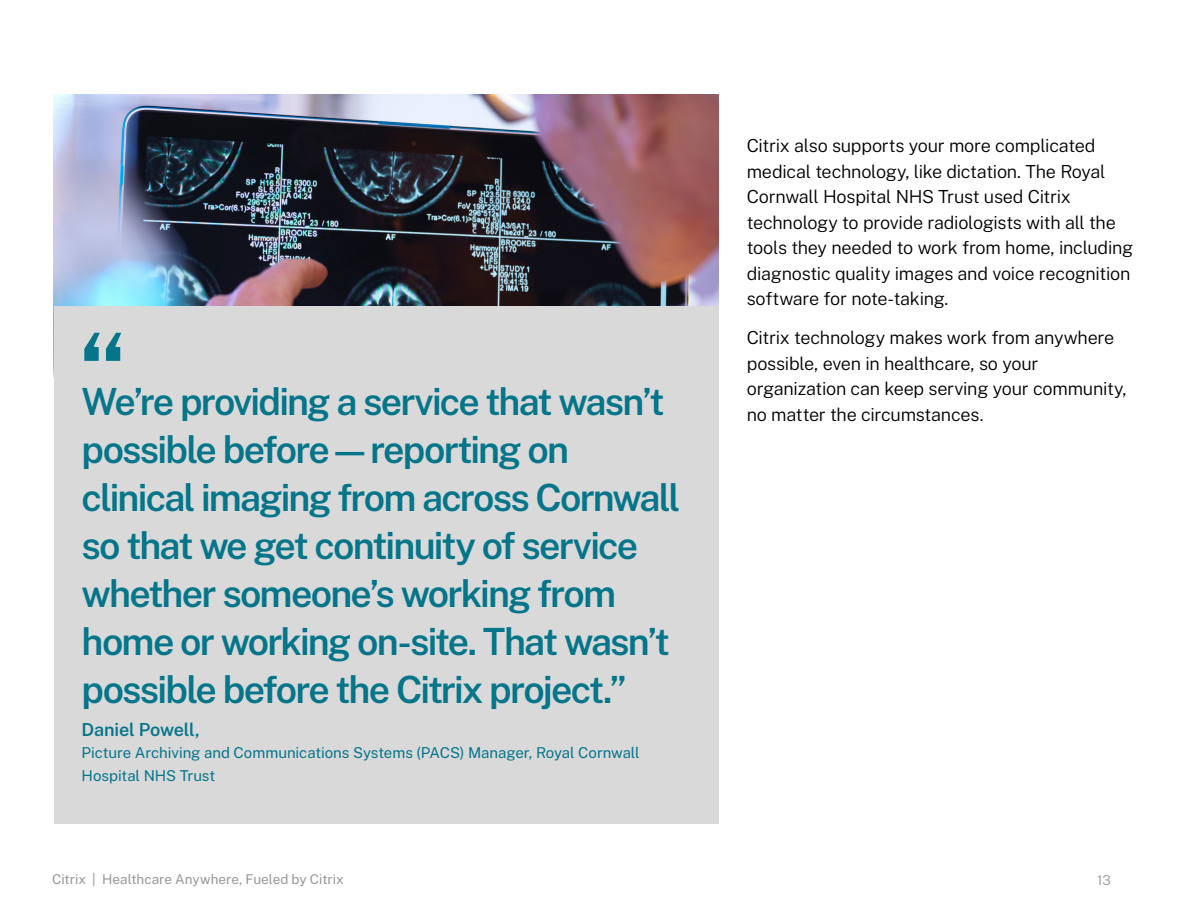
<style>
.page{position:relative;width:1188px;height:918px;background:#fff}
.page>*{position:absolute;margin:0;border:0;box-sizing:border-box;transform-origin:0 0}
.t1{font:600 108px "Public Sans";color:#05758a}
.t2{font:600 37.5px/48px "Public Sans";letter-spacing:-.05em;color:#05758a}
.t3{font:300 18px/25.5px "Public Sans";letter-spacing:-.015em;color:#000}
.t4{font:600 18px "Public Sans";letter-spacing:-.01em;color:#05758a}
.t5{font:15px/22.5px "Public Sans";letter-spacing:-.005em;color:#05758a}
.t6{font:13.5px "Public Sans";color:#989898}
.t7{font:300 13.5px "Public Sans";color:#989898}
</style>
<div class="page">
<img style="left:54px;top:94px;width:665px;height:212px">
<div style="left:54px;top:306px;width:665px;height:518px;background:#d9d9d9"></div>
<h1 class="t1" style="left:79px;top:300px;width:50px">“</h1>
<h2 class="t2" style="left:82px;top:377px;width:584px">We’re providing a service that wasn’t</h2>
<h2 class="t2" style="left:82px;top:425px;width:600px">possible before — reporting on clinical imaging from across Cornwall so that we get continuity of service whether someone’s working from home or working on-site. That wasn’t possible before the Citrix project.”</h2>
<p class="t4" style="left:82px;top:717px;width:120px">Daniel Powell,</p>
<p class="t5" style="left:82px;top:741px;width:560px">Picture Archiving and Communications Systems (PACS) Manager, Royal Cornwall<br>Hospital NHS Trust</p>
<p class="t3" style="left:747px;top:132px;width:388px">Citrix also supports your more complicated medical technology, like dictation. The Royal Cornwall Hospital NHS Trust used Citrix technology to provide radiologists with all the tools they needed to work from home, including diagnostic quality images and voice recognition software for note-taking.</p>
<p class="t3" style="left:747px;top:324px;width:381px">Citrix technology makes work from anywhere possible, even in healthcare, so your organization can keep serving your community,</p>
<p class="t3" style="left:747px;top:401px;width:238px">no matter the circumstances.</p>
<p class="t6" style="left:52px;top:871px;width:293px">Citrix | Healthcare Anywhere, Fueled by Citrix</p>
<p class="t7" style="left:1097px;top:872px;width:15px">13</p>
</div>
